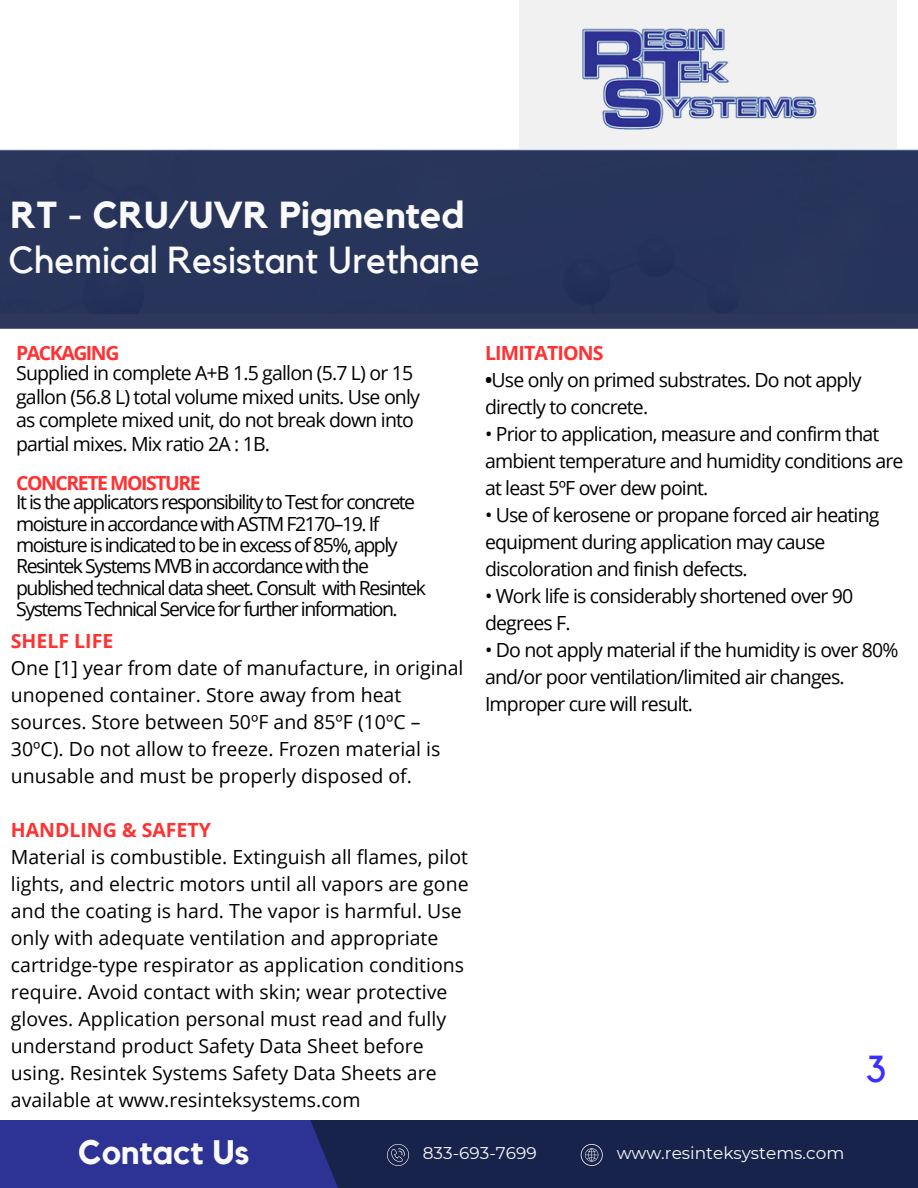
<style>
.page{position:relative;width:918px;height:1188px;background:#fff}
.page>*{position:absolute;margin:0;border:0;box-sizing:border-box;transform-origin:0 0}
.t1{font:37.5px "Kollektif";color:#fafafa}
.t2{font:700 37.5px "Kollektif";color:#fafafa}
.t3{font:37.5px "Kollektif";color:#3b2efe}
.t4{font:700 33.9px "Kollektif";color:#fafafa}
.t5{font:19.5px/27px "Open Sans";color:#000}
.t6{font:19.5px/27px "Open Sans";letter-spacing:-.04em;color:#000}
.t7{font:19.5px/21.3px "Open Sans";letter-spacing:-.075em;color:#000}
.t8{font:700 19.5px "Open Sans";letter-spacing:-.04em;color:#ff3131}
.t9{font:16.95px "Montserrat";color:#fafafa}
.s1{font-weight:700;color:#ff3131}
.s2{font-weight:700}
</style>
<div class="page">
<div style="left:519px;top:0;width:377px;height:324px;background:#f1f1f1"></div>
<div style="left:234px;top:1120px;width:684px;height:68px;background:#18234b"></div>
<div style="left:0;top:1120px;width:338px;height:68px;background:#2d3395"></div>
<svg style="left:581px;top:1144px;width:22px;height:22px"></svg>
<svg style="left:387px;top:1144px;width:22px;height:22px"></svg>
<img style="left:582px;top:28px;width:235px;height:102px">
<div style="left:0;top:151px;width:918px;height:178px;background:#28355b"></div>
<h3 class="t2" style="left:11px;top:198px;width:455px">RT - CRU/UVR Pigmented</h3>
<p class="t1" style="left:9px;top:242px;width:473px">Chemical Resistant Urethane</p>
<h1 class="t6" style="left:16px;top:342px;width:399px;line-height:20.2px"><span class="s1">PACKAGING<br></span>Supplied in complete A+B 1.5 gallon (5.7 L) or 15</h1>
<h1 class="t6" style="left:16px;top:384px;width:405px;line-height:23.7px">gallon (56.8 L) total volume mixed units. Use only as complete mixed unit, do not break down into partial mixes. Mix ratio 2A : 1B.</h1>
<p class="t7" style="left:16px;top:473px;width:401px;line-height:19.2px"><span class="s1">CONCRETE MOISTURE<br></span>It is the applicators responsibility to Test for concrete</p>
<p class="t7" style="left:16px;top:512px;width:411px">moisture in accordance with ASTM F2170–19. If moisture is indicated to be in excess of 85%, apply Resintek Systems MVB in accordance with the published technical data sheet. Consult with Resintek Systems Technical Service for further information.</p>
<h3 class="t5" style="left:11px;top:627px;width:454px"><span class="s1">SHELF LIFE<br></span>One [1] year from date of manufacture, in original unopened container. Store away from heat sources. Store between 50ºF and 85ºF (10ºC – 30ºC). Do not allow to freeze. Frozen material is unusable and must be properly disposed of.</h3>
<h3 class="t5" style="left:11px;top:816px;width:459px"><span class="s1">HANDLING &amp; SAFETY<br></span>Material is combustible. Extinguish all flames, pilot lights, and electric motors until all vapors are gone and the coating is hard. The vapor is harmful. Use only with adequate ventilation and appropriate cartridge-type respirator as application conditions require. Avoid contact with skin; wear protective gloves. Application personal must read and fully understand product Safety Data Sheet before using. Resintek Systems Safety Data Sheets are available at www.resinteksystems.com</h3>
<h3 class="t8" style="left:485px;top:339px;width:120px">LIMITATIONS</h3>
<h3 class="t6" style="left:485px;top:366px;width:378px"><span class="s2">•</span>Use only on primed substrates. Do not apply directly to concrete.</h3>
<h3 class="t6" style="left:485px;top:420px;width:420px">• Prior to application, measure and confirm that ambient temperature and humidity conditions are at least 5ºF over dew point.</h3>
<h3 class="t6" style="left:485px;top:501px;width:396px">• Use of kerosene or propane forced air heating equipment during application may cause discoloration and finish defects.</h3>
<h3 class="t6" style="left:485px;top:582px;width:370px">• Work life is considerably shortened over 90 degrees F.</h3>
<h3 class="t6" style="left:485px;top:636px;width:415px">• Do not apply material if the humidity is over 80% and/or poor ventilation/limited air changes.<br>Improper cure will result.</h3>
<h3 class="t3" style="left:866px;top:1051px;width:22px">3</h3>
<h2 class="t4" style="left:78px;top:1137px;width:173px">Contact Us</h2>
<h1 class="t9" style="left:423px;top:1142px;width:115px">833-693-7699</h1>
<p class="t9" style="left:617px;top:1142px;width:229px">www.resinteksystems.com</p>
</div>
